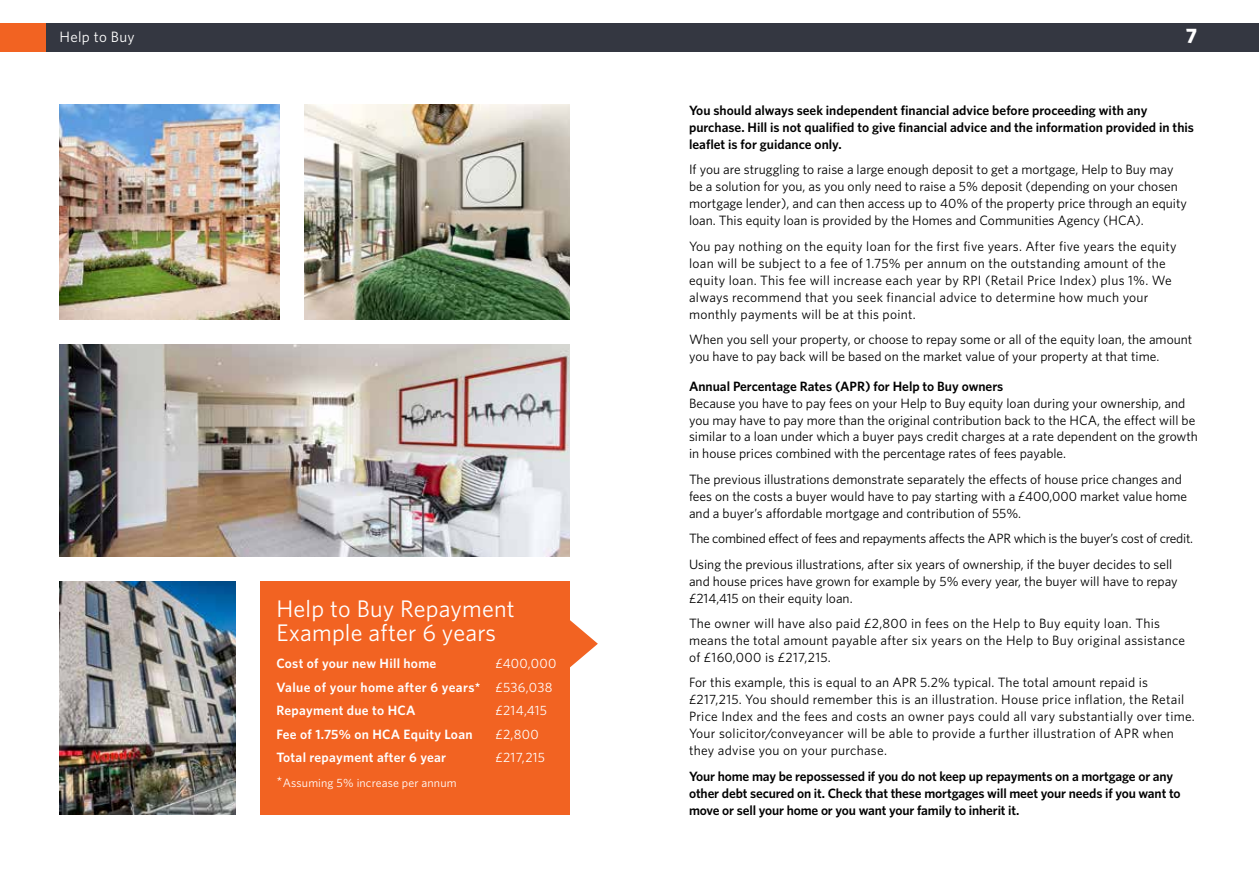
<style>
.page{position:relative;width:1259px;height:893px;background:#fff}
.page>*{position:absolute;margin:0;border:0;box-sizing:border-box;transform-origin:0 0}
.t1{font:24px/24px "Whitney HTF";letter-spacing:.01em;color:#fff}
.t2{font:700 21px "Whitney HTF";color:#fff}
.t3{font:15px "Whitney HTF";letter-spacing:.02em;color:#fff}
.t4{font:13.5px/17px "Whitney HTF";color:#000}
.t5{font:13.5px/17px "Whitney HTF";letter-spacing:.02em;color:#000}
.t6{font:600 13.5px/17px "Whitney HTF";letter-spacing:-.01em;color:#000}
.t7{font:13.5px/25.5px "Whitney HTF";letter-spacing:-.02em;color:#000}
.t8{font:600 13.5px/23.5px "Whitney HTF";letter-spacing:.02em;color:#fff}
.t9{font:13.5px "Whitney HTF";letter-spacing:.02em;color:#fff}
.t10{font:12px "Whitney HTF";letter-spacing:.01em;color:#fff}
.s1{font-weight:400}
.s2{font-size:15px}
</style>
<div class="page">
<div style="left:0;top:23px;width:1259px;height:29px;background:#343741"></div>
<div style="left:0;top:23px;width:46px;height:29px;background:#f26322"></div>
<img style="left:60px;top:104px;width:220px;height:216px">
<div style="left:254px;top:579px;width:316px;height:236px;background:#f26322"></div>
<img style="left:60px;top:581px;width:176px;height:234px">
<img style="left:304px;top:104px;width:266px;height:216px">
<img style="left:60px;top:344px;width:510px;height:213px">
<div style="left:54px;top:557px;width:527px;height:23px;background:#fff"></div>
<div style="left:236px;top:573px;width:23px;height:243px;background:#fff"></div>
<svg style="left:570px;top:620px;width:28px;height:48px"></svg>
<p class="t3" style="left:60px;top:28px;width:77px">Help to Buy</p>
<h2 class="t2" style="left:1185px;top:23px;width:13px">7</h2>
<h1 class="t1" style="left:276px;top:596px;width:240px">Help to Buy Repayment<br>Example after 6 years</h1>
<p class="t8" style="left:276px;top:652px;width:161px">Cost of your new Hill home</p>
<p class="t8" style="left:276px;top:652px;width:281px;text-indent:219px"><span class="s1">£400,000<br></span>Value of your home after 6 years* <span class="s1">£536,038<br></span>Repayment due to HCA</p>
<p class="t9" style="left:495px;top:703px;width:53px">£214,415</p>
<p class="t8" style="left:276px;top:722px;width:198px">Fee of 1.75% on HCA Equity Loan</p>
<p class="t9" style="left:495px;top:726px;width:45px">£2,800</p>
<p class="t8" style="left:276px;top:746px;width:171px">Total repayment after 6 year</p>
<p class="t9" style="left:495px;top:750px;width:51px">£217,215</p>
<p class="t10" style="left:276px;top:776px;width:182px"><span class="s2">*</span>Assuming 5% increase per annum</p>
<p class="t6" style="left:689px;top:101px;width:506px">You should always seek independent financial advice before proceeding with any purchase. Hill is not qualified to give financial advice and the information provided in this leaflet is for guidance only.</p>
<p class="t4" style="left:689px;top:161px;width:499px">If you are struggling to raise a large enough deposit to get a mortgage, Help to Buy may be a solution for you, as you only need to raise a 5% deposit (depending on your chosen mortgage lender), and can then access up to 40% of the property price through an equity loan. This equity loan is provided by the Homes and Communities Agency (HCA).</p>
<p class="t5" style="left:689px;top:237px;width:489px">You pay nothing on the equity loan for the first five years. After five years the equity loan will be subject to a fee of 1.75% per annum on the outstanding amount of the equity loan. This fee will increase each year by RPI (Retail Price Index) plus 1%. We always recommend that you seek financial advice to determine how much your monthly payments will be at this point.</p>
<p class="t4" style="left:689px;top:330px;width:505px">When you sell your property, or choose to repay some or all of the equity loan, the amount you have to pay back will be based on the market value of your property at that time.</p>
<p class="t6" style="left:689px;top:377px;width:316px">Annual Percentage Rates (APR) for Help to Buy owners</p>
<p class="t4" style="left:689px;top:394px;width:510px">Because you have to pay fees on your Help to Buy equity loan during your ownership, and you may have to pay more than the original contribution back to the HCA, the effect will be similar to a loan under which a buyer pays credit charges at a rate dependent on the growth in house prices combined with the percentage rates of fees payable.</p>
<p class="t4" style="left:689px;top:470px;width:499px">The previous illustrations demonstrate separately the effects of house price changes and fees on the costs a buyer would have to pay starting with a £400,000 market value home and a buyer’s affordable mortgage and contribution of 55%.</p>
<p class="t7" style="left:689px;top:525px;width:505px">The combined effect of fees and repayments affects the APR which is the buyer’s cost of credit.<br>Using the previous illustrations, after six years of ownership, if the buyer decides to sell</p>
<p class="t4" style="left:689px;top:572px;width:490px">and house prices have grown for example by 5% every year, the buyer will have to repay £214,415 on their equity loan.</p>
<p class="t5" style="left:689px;top:615px;width:498px">The owner will have also paid £2,800 in fees on the Help to Buy equity loan. This means the total amount payable after six years on the Help to Buy original assistance of £160,000 is £217,215.</p>
<p class="t5" style="left:689px;top:674px;width:507px">For this example, this is equal to an APR 5.2% typical. The total amount repaid is £217,215. You should remember this is an illustration. House price inflation, the Retail Price Index and the fees and costs an owner pays could all vary substantially over time.<br>Your solicitor/conveyancer will be able to provide a further illustration of APR when they advise you on your purchase.</p>
<p class="t6" style="left:689px;top:767px;width:493px">Your home may be repossessed if you do not keep up repayments on a mortgage or any other debt secured on it. Check that these mortgages will meet your needs if you want to move or sell your home or you want your family to inherit it.</p>
</div>
